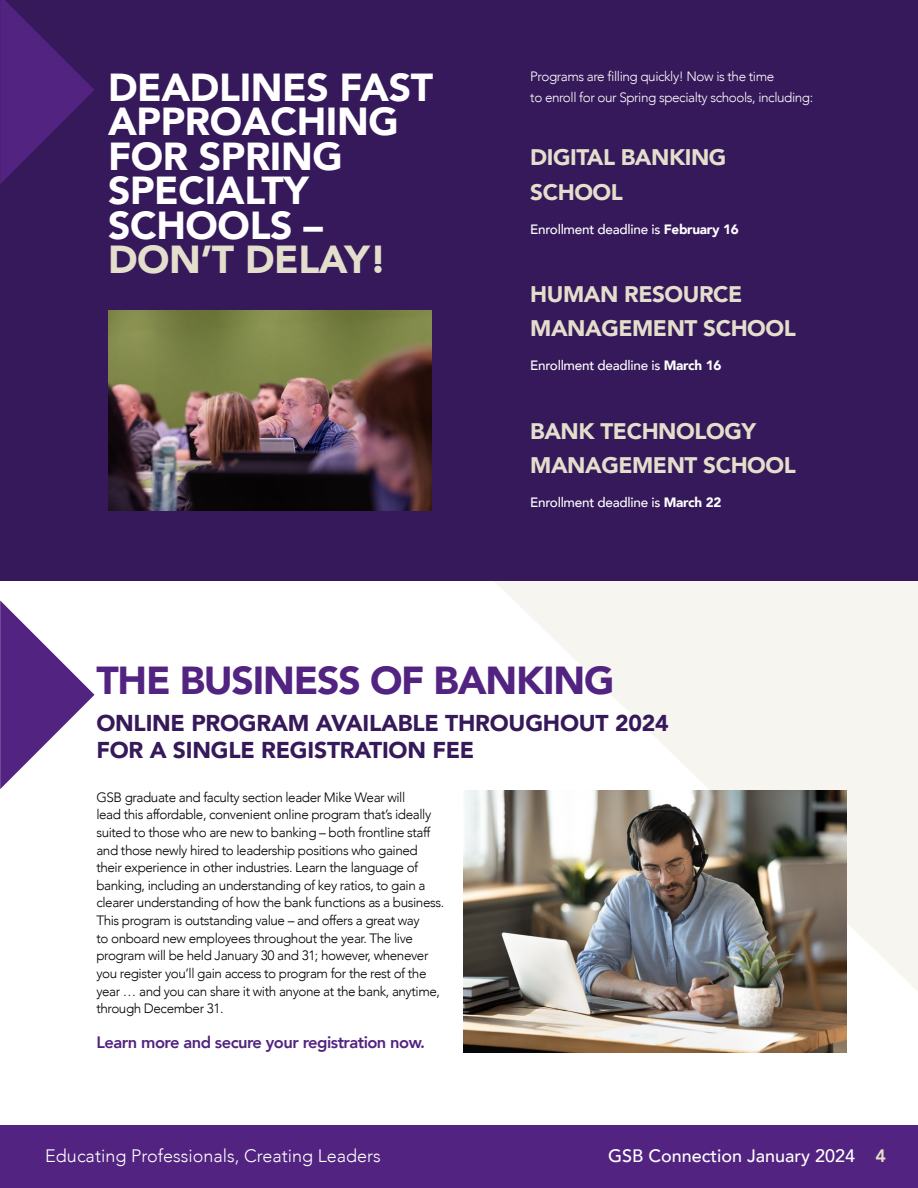
<style>
.page{position:relative;width:918px;height:1188px;background:#fff}
.page>*{position:absolute;margin:0;border:0;box-sizing:border-box;transform-origin:0 0}
.t1{font:900 39px/34.5px "Avenir";letter-spacing:-.01em;color:#fff}
.t2{font:900 39px "Avenir";letter-spacing:-.03em;color:#522380}
.t3{font:900 39px "Avenir";letter-spacing:-.01em;color:#e4decc}
.t4{font:900 22.95px/27.9px "Avenir";letter-spacing:-.01em;color:#36195a}
.t5{font:900 22.5px/34.2px "Avenir";letter-spacing:-.02em;color:#e4decc}
.t6{font:300 18px "Avenir";color:#fff}
.t7{font:500 18px "Avenir";color:#fff}
.t8{font:800 16.5px "Avenir";letter-spacing:-.03em;color:#522380}
.t9{font:300 13.5px/17.7px "Avenir";letter-spacing:-.03em;color:#000}
.t10{font:300 13.5px/20.7px "Avenir";letter-spacing:-.03em;color:#fff}
.t11{font:500 13.5px "Avenir";letter-spacing:-.02em;color:#fff}
.s1{font-weight:900}
.s2{font-weight:800;color:#e4dec5}
</style>
<div class="page">
<div style="left:0;top:1125px;width:918px;height:63px;background:#522380"></div>
<svg style="left:0;top:580px;width:918px;height:412px"></svg>
<div style="left:0;top:0;width:918px;height:580px;background:#36195a"></div>
<img style="left:108px;top:310px;width:324px;height:201px">
<svg style="left:0;top:0;width:94px;height:184px"></svg>
<svg style="left:0;top:600px;width:95px;height:189px"></svg>
<img style="left:463px;top:791px;width:383px;height:262px">
<h1 class="t1" style="left:108px;top:69px;width:327px">DEADLINES FAST<br>APPROACHING<br>FOR SPRING<br>SPECIALTY<br>SCHOOLS –</h1>
<h1 class="t3" style="left:108px;top:226px;width:280px">DON’T DELAY!</h1>
<p class="t10" style="left:530px;top:66px;width:285px">Programs are filling quickly! Now is the time<br>to enroll for our Spring specialty schools, including:</p>
<h3 class="t5" style="left:530px;top:140px;width:198px">DIGITAL BANKING<br>SCHOOL</h3>
<p class="t11" style="left:530px;top:217px;width:210px">Enrollment deadline is <span class="s1">February 16</span></p>
<h3 class="t5" style="left:530px;top:276px;width:267px">HUMAN RESOURCE<br>MANAGEMENT SCHOOL</h3>
<p class="t11" style="left:530px;top:354px;width:193px">Enrollment deadline is <span class="s1">March 16</span></p>
<h3 class="t5" style="left:530px;top:413px;width:267px">BANK TECHNOLOGY<br>MANAGEMENT SCHOOL</h3>
<p class="t11" style="left:530px;top:490px;width:193px">Enrollment deadline is <span class="s1">March 22</span></p>
<h1 class="t2" style="left:96px;top:647px;width:520px">THE BUSINESS OF BANKING</h1>
<h2 class="t4" style="left:96px;top:708px;width:574px">ONLINE PROGRAM AVAILABLE THROUGHOUT 2024<br>FOR A SINGLE REGISTRATION FEE</h2>
<p class="t9" style="left:96px;top:788px;width:349px">GSB graduate and faculty section leader Mike Wear will<br>lead this affordable, convenient online program that’s ideally suited to those who are new to banking – both frontline staff and those newly hired to leadership positions who gained their experience in other industries. Learn the language of banking, including an understanding of key ratios, to gain a clearer understanding of how the bank functions as a business.<br>This program is outstanding value – and offers a great way<br>to onboard new employees throughout the year. The live program will be held January 30 and 31; however, whenever you register you’ll gain access to program for the rest of the year … and you can share it with anyone at the bank, anytime, through December 31.</p>
<p class="t8" style="left:96px;top:1030px;width:330px">Learn more and secure your registration now.</p>
<h3 class="t6" style="left:45px;top:1146px;width:337px">Educating Professionals, Creating Leaders</h3>
<h3 class="t7" style="left:608px;top:1141px;width:279px">GSB Connection January 2024 <span class="s2">4</span></h3>
</div>
